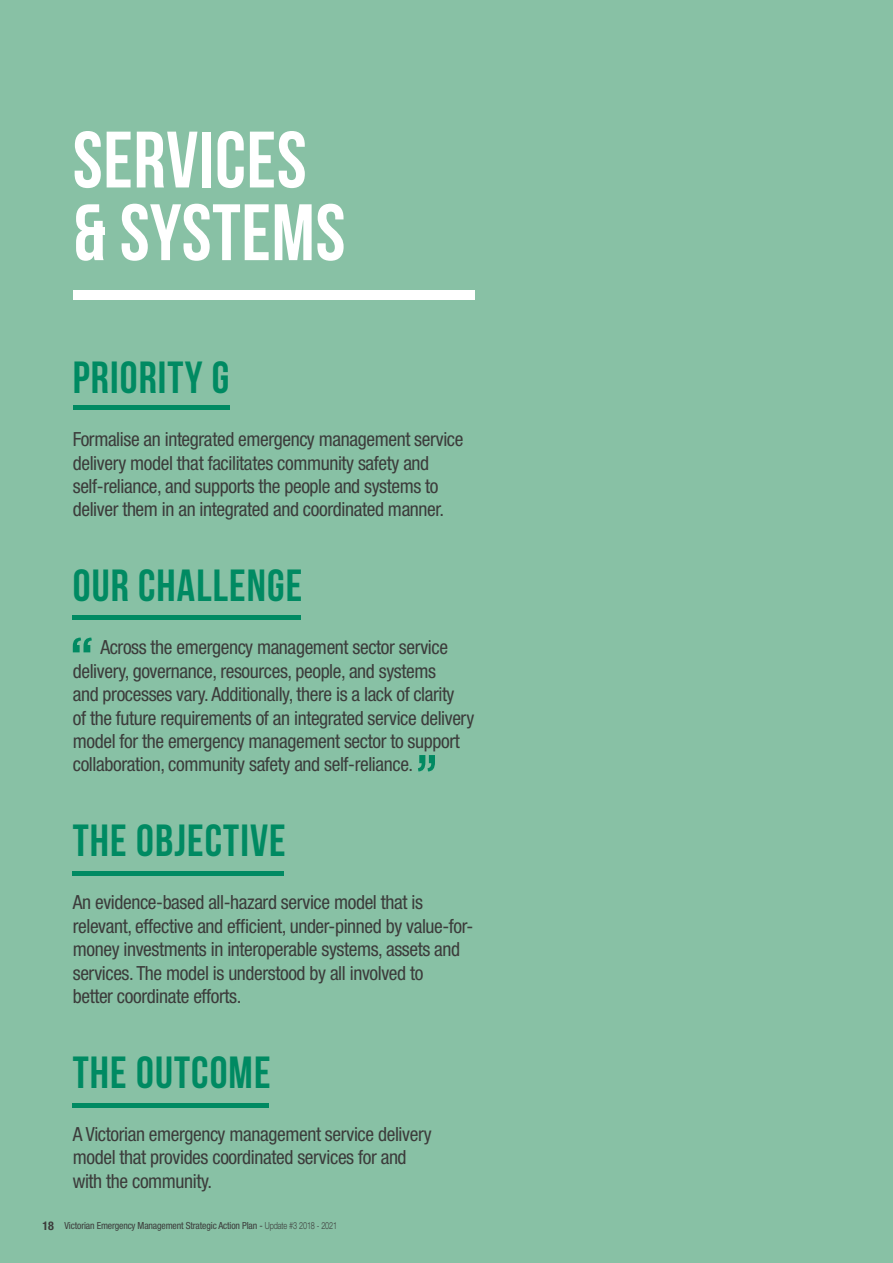
<style>
.page{position:relative;width:893px;height:1263px;background:#88c1a5}
.page>*{position:absolute;margin:0;border:0;box-sizing:border-box;transform-origin:0 0}
.t1{font:79.8px/72.6px "Bebas Neue";letter-spacing:.01em;color:#fff}
.t2{font:45px "Bebas Neue";letter-spacing:.025em;color:#008a62}
.t3{font:condensed 19.5px/23.4px "Helvetica Neue LT Std";letter-spacing:-.02em;color:#3c3c3b}
.t4{font:condensed 9.75px "Helvetica Neue LT Std";letter-spacing:-.015em;color:#3c3c3b}
.s1{font-weight:700;font-size:12px}
.s2{font-weight:300;font-stretch:normal}
</style>
<div class="page">
<div style="left:73px;top:290px;width:402px;height:9px;background:#fff"></div>
<svg style="left:418px;top:755px;width:17px;height:16px"></svg>
<div style="left:73px;top:405px;width:157px;height:5px;background:#008a62"></div>
<div style="left:73px;top:615px;width:228px;height:5px;background:#008a62"></div>
<hr style="left:73px;top:872px;width:211px;height:4px;background:#008a62">
<hr style="left:73px;top:1103px;width:196px;height:4px;background:#008a62">
<svg style="left:73px;top:637px;width:19px;height:15px"></svg>
<h1 class="t1" style="left:73px;top:123px;width:274px">SERVICES &amp; SYSTEMS</h1>
<h2 class="t2" style="left:73px;top:353px;width:158px">PRIORITY G</h2>
<p class="t3" style="left:73px;top:427px;width:392px">Formalise an integrated emergency management service delivery model that facilitates community safety and self-reliance, and supports the people and systems to deliver them in an integrated and coordinated manner.</p>
<h2 class="t2" style="left:73px;top:561px;width:231px">OUR CHALLENGE</h2>
<p class="t3" style="left:73px;top:636px;width:403px;text-indent:28px">Across the emergency management sector service delivery, governance, resources, people, and systems<br>and processes vary. Additionally, there is a lack of clarity<br>of the future requirements of an integrated service delivery model for the emergency management sector to support collaboration, community safety and self-reliance.</p>
<h2 class="t2" style="left:73px;top:816px;width:215px">THE OBJECTIVE</h2>
<p class="t3" style="left:73px;top:891px;width:402px">An evidence-based all-hazard service model that is relevant, effective and efficient, under-pinned by value-for&shy;money investments in interoperable systems, assets and services. The model is understood by all involved to<br>better coordinate efforts.</p>
<h2 class="t2" style="left:73px;top:1047px;width:199px">THE OUTCOME</h2>
<p class="t3" style="left:73px;top:1122px;width:360px">A Victorian emergency management service delivery model that provides coordinated services for and with the community.</p>
<p class="t4" style="left:43px;top:1220px;width:296px"><span class="s1">18</span> Victorian Emergency Management Strategic Action Plan - <span class="s2">Update #3 2018 - 2021</span></p>
</div>
